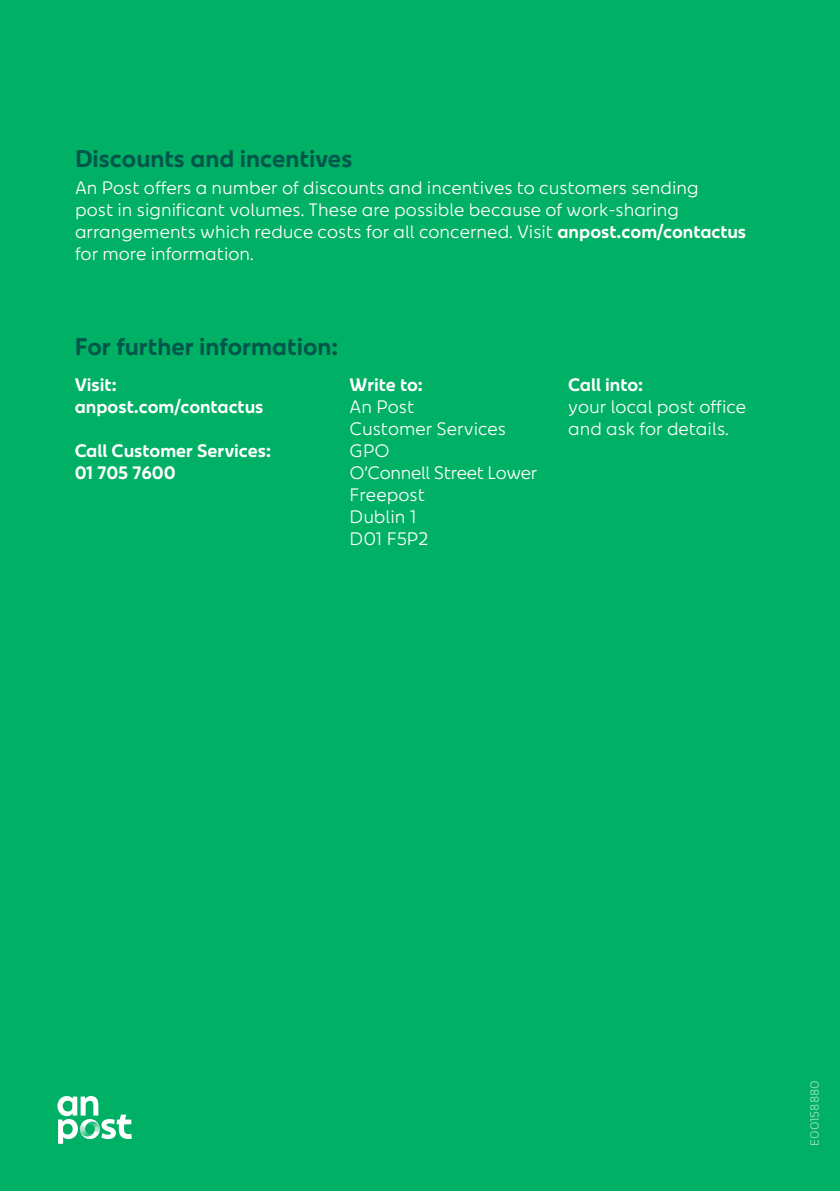
<style>
.page{position:relative;width:840px;height:1191px;background:#fff}
.page>*{position:absolute;margin:0;border:0;box-sizing:border-box;transform-origin:0 0}
.t1{font:700 24px "An Post Sans";color:#00564a}
.t2{font:18px/22px "An Post Sans";color:#fff}
.t3{font:700 18px/22px "An Post Sans";color:#fff}
.t4{font:12px "An Post Sans";color:#fff}
.s1{font-weight:700}
</style>
<div class="page">
<div style="left:0;top:0;width:839px;height:1191px;background:#00b065"></div>
<svg style="left:57px;top:1096px;width:75px;height:48px"></svg>
<svg style="left:80px;top:1136px;width:20px;height:3px"></svg>
<svg style="left:80px;top:1119px;width:20px;height:17px"></svg>
<h1 class="t1" style="left:75px;top:144px;width:279px">Discounts and incentives</h1>
<p class="t2" style="left:75px;top:177px;width:672px">An Post offers a number of discounts and incentives to customers sending<br>post in significant volumes. These are possible because of work-sharing arrangements which reduce costs for all concerned. Visit <span class="s1">anpost.com/contactus </span>for more information.</p>
<h1 class="t1" style="left:75px;top:333px;width:265px">For further information:</h1>
<p class="t3" style="left:75px;top:373px;width:190px">Visit: anpost.com/contactus</p>
<p class="t3" style="left:75px;top:439px;width:198px">Call Customer Services:<br>01 705 7600</p>
<p class="t3" style="left:349px;top:373px;width:75px">Write to:</p>
<p class="t2" style="left:349px;top:396px;width:189px">An Post<br>Customer Services<br>GPO<br>O’Connell Street Lower<br>Freepost<br>Dublin 1<br>D01 F5P2</p>
<p class="t3" style="left:568px;top:373px;width:76px">Call into:</p>
<p class="t2" style="left:568px;top:396px;width:179px">your local post office and ask for details.</p>
<p class="t4" style="left:807px;top:1145px;width:67px;rotate:-90deg">E00158880</p>
</div>
